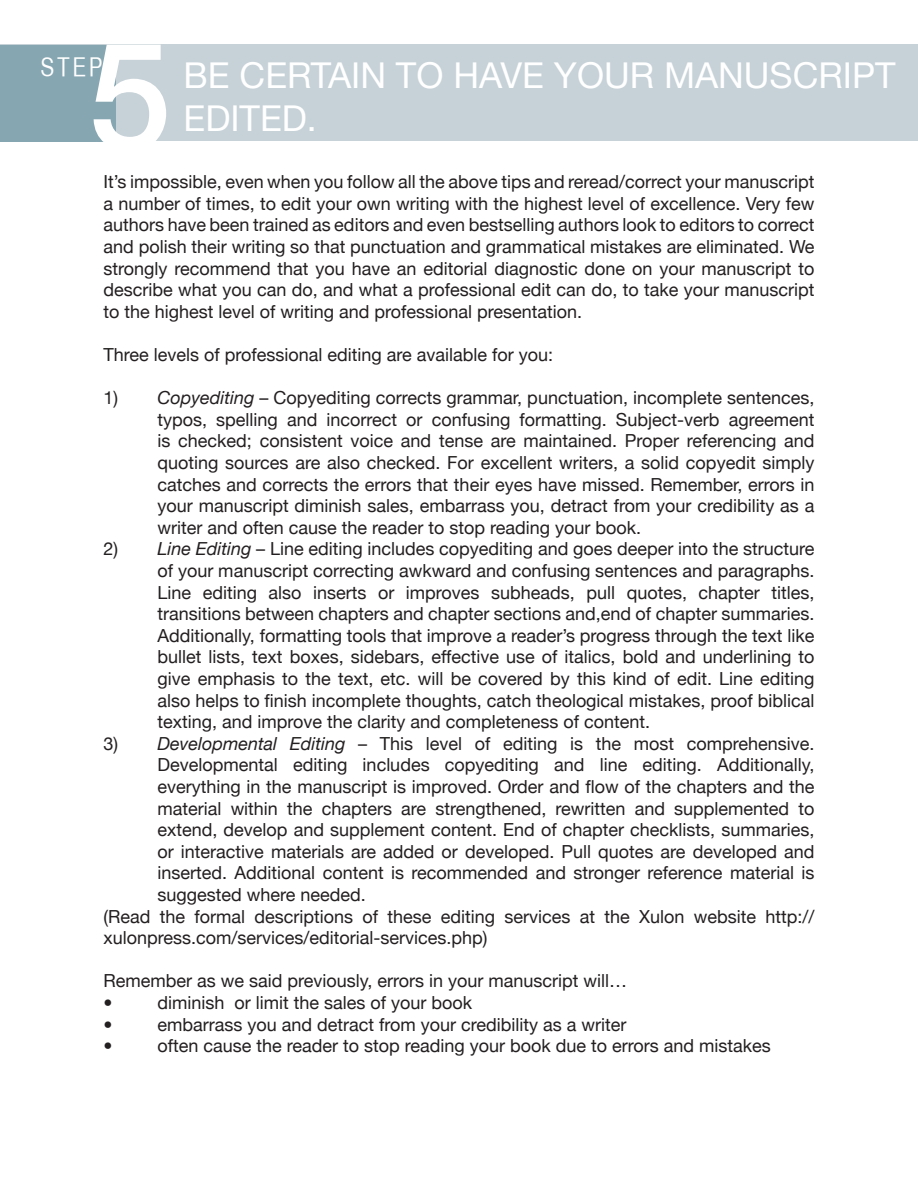
<style>
.page{position:relative;width:918px;height:1188px;background:#fff}
.page>*{position:absolute;margin:0;border:0;box-sizing:border-box;transform-origin:0 0}
.t1{font:35.55px "Helvetica Neue";color:#fff}
.t2{font:25.5px "Helvetica CY Plain";color:#fff}
.t3{font:18px/21.6px "Helvetica Neue";color:#231f20;text-align:justify}
.s1{font-style:italic}
</style>
<div class="page">
<div style="left:0;top:45px;width:918px;height:96px;background:#c7d2d8"></div>
<div style="left:0;top:45px;width:115px;height:96px;background:#86a6b2"></div>
<svg style="left:94px;top:45px;width:72px;height:97px"></svg>
<h2 class="t2" style="left:41px;top:52px;width:64px">Step</h2>
<h1 class="t1" style="left:184px;top:54px;width:78px">Be certain</h1>
<h1 class="t1" style="left:396px;top:54px;width:81px">to have</h1>
<h1 class="t1" style="left:554px;top:54px;width:26px">your</h1>
<h1 class="t1" style="left:664px;top:54px;width:24px">manuscript</h1>
<h1 class="t1" style="left:184px;top:97px;width:21px">edited</h1>
<h1 class="t1" style="left:307px;top:97px;width:11px">.</h1>
<p class="t3" style="left:104px;top:171px;width:712px">It’s impossible, even when you follow all the above tips and reread/correct your manuscript a number of times, to edit your own writing with the highest level of excellence. Very few authors have been trained as editors and even bestselling authors look to editors to correct and polish their writing so that punctuation and grammatical mistakes are eliminated. We strongly recommend that you have an editorial diagnostic done on your manuscript to describe what you can do, and what a professional edit can do, to take your manuscript to the highest level of writing and professional presentation.</p>
<p class="t3" style="left:104px;top:343px;width:451px">Three levels of professional editing are available for you:</p>
<p class="t3" style="left:158px;top:387px;width:659px;text-indent:-54px">1) <span class="s1">Copyediting</span> – Copyediting corrects grammar, punctuation, incomplete sentences, typos, spelling and incorrect or confusing formatting. Subject-verb agreement is checked; consistent voice and tense are maintained. Proper referencing and quoting sources are also checked. For excellent writers, a solid copyedit simply catches and corrects the errors that their eyes have missed. Remember, errors in your manuscript diminish sales, embarrass you, detract from your credibility as a writer and often cause the reader to stop reading your book.</p>
<p class="t3" style="left:158px;top:538px;width:659px;text-indent:-54px">2) <span class="s1">Line Editing</span> – Line editing includes copyediting and goes deeper into the structure of your manuscript correcting awkward and confusing sentences and paragraphs.<br>Line editing also inserts or improves subheads, pull quotes, chapter titles, transitions between chapters and chapter sections and,end of chapter summaries.<br>Additionally, formatting tools that improve a reader’s progress through the text like bullet lists, text boxes, sidebars, effective use of italics, bold and underlining to give emphasis to the text, etc. will be covered by this kind of edit. Line editing also helps to finish incomplete thoughts, catch theological mistakes, proof biblical texting, and improve the clarity and completeness of content.</p>
<p class="t3" style="left:104px;top:732px;width:712px">3) <span class="s1">Developmental Editing</span> – This level of editing is the most comprehensive.</p>
<p class="t3" style="left:158px;top:754px;width:659px">Developmental editing includes copyediting and line editing. Additionally,</p>
<p class="t3" style="left:158px;top:775px;width:658px">everything in the manuscript is improved. Order and flow of the chapters and the</p>
<p class="t3" style="left:158px;top:797px;width:658px">material within the chapters are strengthened, rewritten and supplemented to</p>
<p class="t3" style="left:158px;top:819px;width:658px">extend, develop and supplement content. End of chapter checklists, summaries,</p>
<p class="t3" style="left:158px;top:840px;width:659px">or interactive materials are added or developed. Pull quotes are developed and</p>
<p class="t3" style="left:158px;top:862px;width:659px">inserted. Additional content is recommended and stronger reference material is</p>
<p class="t3" style="left:158px;top:883px;width:210px">suggested where needed.</p>
<p class="t3" style="left:104px;top:905px;width:712px">(Read the formal descriptions of these editing services at the Xulon website http://</p>
<p class="t3" style="left:104px;top:927px;width:386px">xulonpress.com/services/editorial-services.php)</p>
<p class="t3" style="left:104px;top:970px;width:525px">Remember as we said previously, errors in your manuscript will… •</p>
<p class="t3" style="left:158px;top:991px;width:316px">diminish or limit the sales of your book</p>
<p class="t3" style="left:104px;top:1013px;width:10px">•</p>
<p class="t3" style="left:158px;top:1013px;width:471px">embarrass you and detract from your credibility as a writer</p>
<p class="t3" style="left:104px;top:1035px;width:10px">•</p>
<p class="t3" style="left:158px;top:1035px;width:615px">often cause the reader to stop reading your book due to errors and mistakes</p>
</div>
